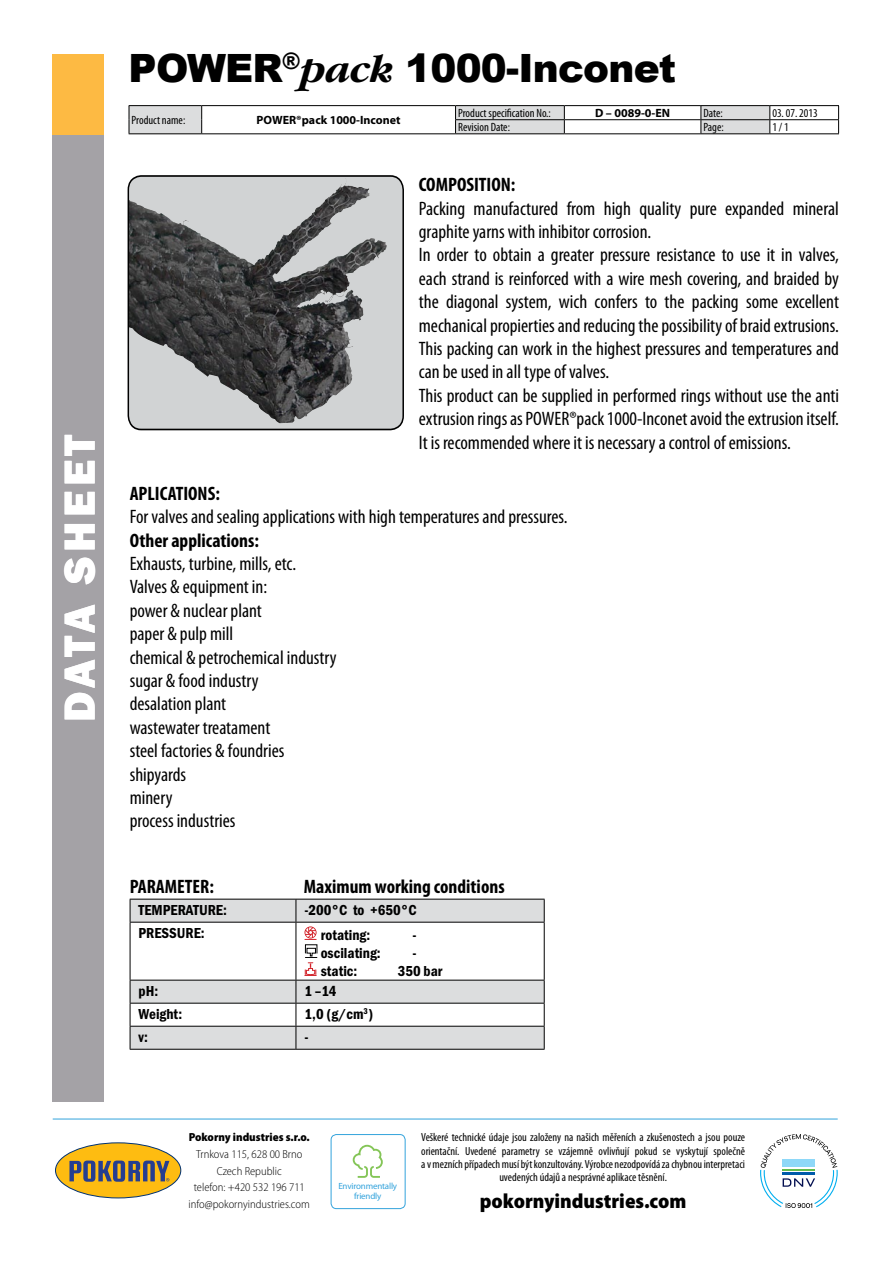
<style>
.page{position:relative;width:893px;height:1263px;background:#fff}
.page>*{position:absolute;margin:0;border:0;box-sizing:border-box;transform-origin:0 0}
.t1{font:45px "Franklin Got Itc TEE Heav";letter-spacing:.09em;color:#fff}
.t2{font:900 39px "Arial";letter-spacing:-.02em;color:#000}
.t3{font:900 semi-condensed 20.7px "Myriad Pro";color:#000}
.t4{font:condensed 19.5px/23.4px "Myriad Pro";color:#000}
.t5{font:700 condensed 19.5px "Myriad Pro";color:#000}
.t6{font:600 condensed 15px "Franklin Got Itc TEE";color:#000}
.t7{font:condensed 12px "Myriad Pro";color:#000}
.t8{font:700 12px "Myriad Pro";color:#000}
.t9{font:condensed 11.7px/13.4px "Myriad Pro";color:#000;text-align:center}
.t10{font:300 semi-condensed 11.7px/16.6px "Myriad Pro";color:#000;text-align:center}
.t11{font:900 semi-condensed 11.7px "Myriad Pro";color:#000}
.t12{font:9px/9.1px "Myriad Pro";letter-spacing:-.02em;color:#33a3dc;text-align:center}
.s1{font-family:"Garamond Itc TEE";font-weight:700;font-style:italic}
</style>
<div class="page">
<hr style="left:53px;top:1119px;width:785px;height:1px;background:#33a3dc">
<svg style="left:760px;top:1134px;width:78px;height:74px"></svg>
<div style="left:52px;top:134px;width:51px;height:967px;background:#a4a2a6"></div>
<div style="left:52px;top:54px;width:51px;height:80px;background:#fdba43"></div>
<div style="left:56px;top:1143px;width:125px;height:55px;background:#febc11;border-radius:50%"></div>
<div style="left:55px;top:1142px;width:126px;height:56px;border:1px solid #003172;border-radius:50%"></div>
<svg style="left:69px;top:1160px;width:100px;height:22px"></svg>
<svg style="left:352px;top:1144px;width:31px;height:34px"></svg>
<div style="left:331px;top:1134px;width:75px;height:75px;border:1px solid #33a3dc;border-radius:5px"></div>
<div style="left:128px;top:176px;width:275px;height:253px;background:#d1d3d4;border-radius:13px"></div>
<img style="left:128px;top:178px;width:236px;height:245px">
<div style="left:128px;top:175px;width:276px;height:255px;border:2px solid #000;border-radius:13px"></div>
<svg style="left:131px;top:900px;width:413px;height:149px"></svg>
<hr style="left:130px;top:899px;width:166px;height:1px;background:#000">
<svg style="left:130px;top:899px;width:1px;height:23px"></svg>
<hr style="left:296px;top:899px;width:249px;height:1px;background:#000">
<svg style="left:296px;top:899px;width:1px;height:23px"></svg>
<svg style="left:544px;top:899px;width:1px;height:23px"></svg>
<hr style="left:130px;top:922px;width:166px;height:1px;background:#000">
<hr style="left:130px;top:922px;width:1px;height:58px;background:#000">
<hr style="left:296px;top:922px;width:249px;height:1px;background:#000">
<hr style="left:296px;top:922px;width:1px;height:58px;background:#000">
<hr style="left:544px;top:922px;width:1px;height:58px;background:#000">
<hr style="left:130px;top:980px;width:166px;height:1px;background:#000">
<hr style="left:296px;top:980px;width:249px;height:1px;background:#000">
<hr style="left:130px;top:1003px;width:166px;height:1px;background:#000">
<hr style="left:296px;top:1003px;width:249px;height:1px;background:#000">
<hr style="left:130px;top:1026px;width:166px;height:1px;background:#000">
<svg style="left:130px;top:980px;width:1px;height:69px"></svg>
<hr style="left:296px;top:1026px;width:249px;height:1px;background:#000">
<svg style="left:296px;top:980px;width:1px;height:69px"></svg>
<svg style="left:544px;top:980px;width:1px;height:69px"></svg>
<hr style="left:130px;top:1049px;width:166px;height:1px;background:#000">
<hr style="left:296px;top:1049px;width:249px;height:1px;background:#000">
<svg style="left:304px;top:926px;width:14px;height:50px"></svg>
<hr style="left:129px;top:105px;width:73px;height:1px;background:#000">
<hr style="left:202px;top:105px;width:254px;height:1px;background:#000">
<hr style="left:456px;top:105px;width:108px;height:1px;background:#000">
<hr style="left:564px;top:105px;width:137px;height:1px;background:#000">
<hr style="left:701px;top:105px;width:69px;height:1px;background:#000">
<hr style="left:770px;top:105px;width:69px;height:1px;background:#000">
<hr style="left:770px;top:119px;width:69px;height:1px;background:#000">
<svg style="left:129px;top:106px;width:641px;height:27px"></svg>
<svg style="left:838px;top:106px;width:1px;height:27px"></svg>
<hr style="left:129px;top:133px;width:73px;height:1px;background:#000">
<hr style="left:202px;top:133px;width:254px;height:1px;background:#000">
<hr style="left:456px;top:133px;width:108px;height:1px;background:#000">
<hr style="left:564px;top:133px;width:137px;height:1px;background:#000">
<hr style="left:701px;top:133px;width:69px;height:1px;background:#000">
<hr style="left:770px;top:133px;width:69px;height:1px;background:#000">
<h1 class="t1" style="left:54px;top:722px;width:289px;rotate:-90deg">DATA SHEET</h1>
<h2 class="t2" style="left:129px;top:40px;width:549px">POWER<sup>®</sup><span class="s1">pack</span> 1000-Inconet</h2>
<p class="t7" style="left:132px;top:114px;width:55px">Product name:</p>
<p class="t8" style="left:257px;top:113px;width:145px">POWER®pack 1000-Inconet</p>
<p class="t7" style="left:458px;top:107px;width:94px">Product specification No.:</p>
<p class="t8" style="left:595px;top:106px;width:76px">D – 0089-0-EN</p>
<p class="t7" style="left:703px;top:107px;width:21px">Date:</p>
<p class="t7" style="left:772px;top:107px;width:47px">03. 07. 2013</p>
<p class="t7" style="left:458px;top:121px;width:53px">Revision Date:</p>
<p class="t7" style="left:703px;top:121px;width:22px">Page:</p>
<p class="t7" style="left:772px;top:121px;width:18px">1 / 1</p>
<p class="t5" style="left:419px;top:174px;width:98px">COMPOSITION:</p>
<p class="t4" style="left:419px;top:197px;width:422px">Packing manufactured from high quality pure expanded mineral graphite yarns with inhibitor corrosion.<br>In order to obtain a greater pressure resistance to use it in valves, each strand is reinforced with a wire mesh covering, and braided by the diagonal system, wich confers to the packing some excellent mechanical propierties and reducing the possibility of braid extrusions.<br>This packing can work in the highest pressures and temperatures and can be used in all type of valves.<br>This product can be supplied in performed rings without use the anti extrusion rings as POWER®pack 1000-Inconet avoid the extrusion itself.<br>It is recommended where it is necessary a control of emissions.</p>
<p class="t5" style="left:130px;top:482px;width:92px">APLICATIONS:</p>
<p class="t4" style="left:130px;top:505px;width:439px">For valves and sealing applications with high temperatures and pressures.</p>
<p class="t5" style="left:130px;top:529px;width:131px">Other applications:</p>
<p class="t4" style="left:130px;top:552px;width:208px">Exhausts, turbine, mills, etc.<br>Valves &amp; equipment in:<br>power &amp; nuclear plant<br>paper &amp; pulp mill<br>chemical &amp; petrochemical industry sugar &amp; food industry<br>desalation plant<br>wastewater treatament<br>steel factories &amp; foundries shipyards<br>minery<br>process industries</p>
<p class="t5" style="left:130px;top:875px;width:86px">PARAMETER:</p>
<p class="t5" style="left:304px;top:875px;width:202px">Maximum working conditions</p>
<p class="t6" style="left:139px;top:901px;width:90px">TEMPERATURE:</p>
<p class="t6" style="left:304px;top:901px;width:114px">-200°C to +650°C</p>
<p class="t6" style="left:139px;top:924px;width:68px">PRESSURE:</p>
<p class="t6" style="left:321px;top:926px;width:51px">rotating:</p>
<p class="t6" style="left:412px;top:926px;width:6px">-</p>
<p class="t6" style="left:321px;top:944px;width:62px">oscilating:</p>
<p class="t6" style="left:412px;top:944px;width:6px">-</p>
<p class="t6" style="left:321px;top:962px;width:38px">static:</p>
<p class="t6" style="left:398px;top:962px;width:46px">350 bar</p>
<p class="t6" style="left:139px;top:982px;width:21px">pH:</p>
<p class="t6" style="left:304px;top:982px;width:34px">1 –14</p>
<p class="t6" style="left:139px;top:1005px;width:45px">Weight:</p>
<p class="t6" style="left:304px;top:1005px;width:70px">1,0 (g/cm<sup>3</sup>)</p>
<p class="t6" style="left:139px;top:1028px;width:11px">v:</p>
<p class="t6" style="left:304px;top:1028px;width:6px">-</p>
<p class="t11" style="left:189px;top:1131px;width:123px">Pokorny industries s.r.o.</p>
<p class="t10" style="left:189px;top:1146px;width:123px">Trnkova 115, 628 00 Brno<br>Czech Republic<br>telefon: +420 532 196 711 info@pokornyindustries.com</p>
<p class="t12" style="left:338px;top:1182px;width:60px">Environmentally friendly</p>
<p class="t9" style="left:421px;top:1131px;width:325px">Veškeré technické údaje jsou založeny na našich měřeních a zkušenostech a jsou pouze orientační. Uvedené parametry se vzájemně ovlivňují pokud se vyskytují společně a v mezních případech musí být konzultovány. Výrobce nezodpovídá za chybnou interpretaci uvedených údajů a nesprávné aplikace těsnění.</p>
<p class="t3" style="left:480px;top:1189px;width:208px">pokornyindustries.com</p>
</div>
